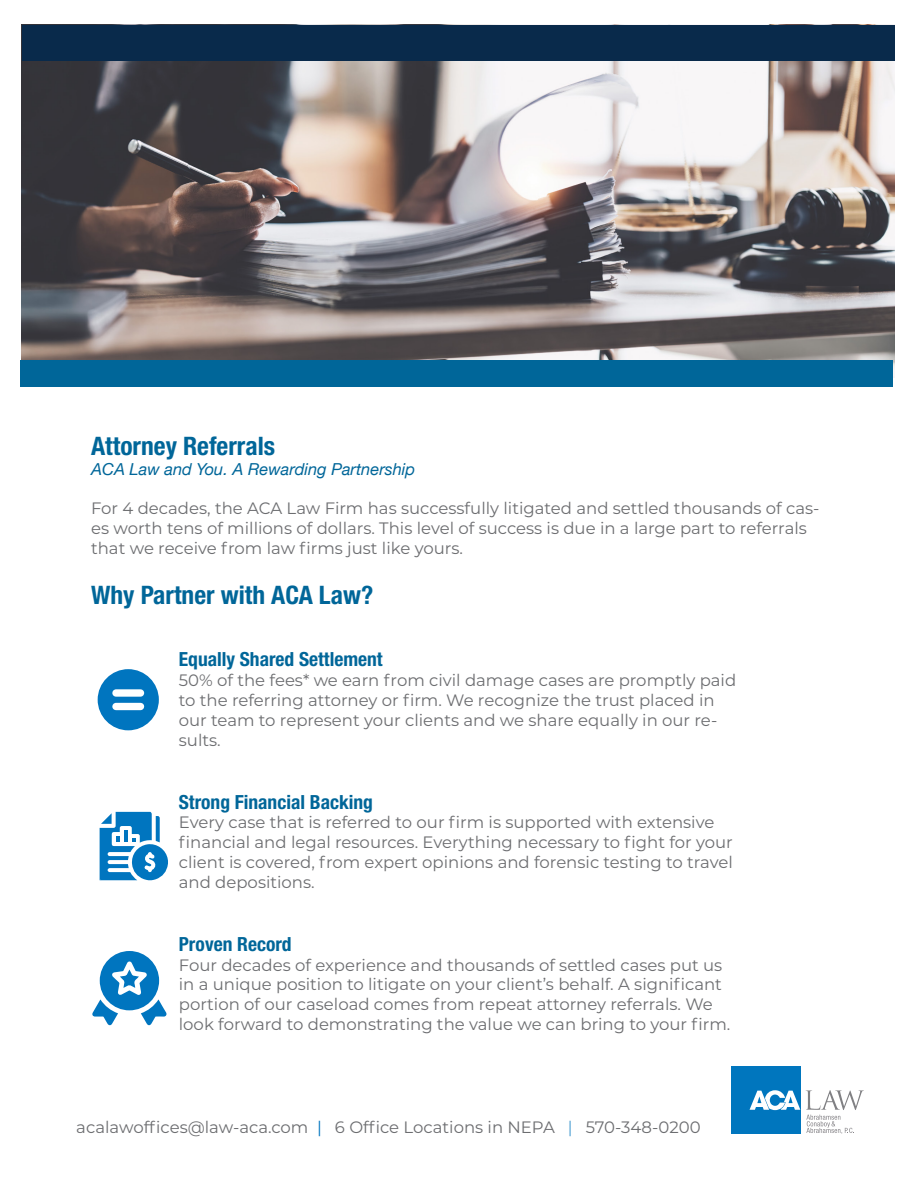
<style>
.page{position:relative;width:918px;height:1188px;background:#fff}
.page>*{position:absolute;margin:0;border:0;box-sizing:border-box;transform-origin:0 0}
.t1{font:700 condensed 25.5px "Helvetica Neue LT Std";color:#069}
.t2{font:700 condensed 19.5px "Helvetica Neue LT Std";color:#069}
.t3{font:16.5px/19.8px "Montserrat";color:#6c6d70}
.t4{font:italic 16.5px "Helvetica Neue";color:#069}
.s1{color:#0075bf}
.s2{color:#4d9fd2}
</style>
<div class="page">
<img style="left:22px;top:61px;width:873px;height:317px">
<div style="left:22px;top:25px;width:873px;height:36px;background:#092a4b"></div>
<div style="left:731px;top:1066px;width:69px;height:68px;background:#0076be"></div>
<svg style="left:750px;top:1090px;width:50px;height:20px"></svg>
<svg style="left:806px;top:1090px;width:58px;height:44px"></svg>
<div style="left:20px;top:360px;width:873px;height:27px;background:#069"></div>
<svg style="left:98px;top:669px;width:61px;height:61px"></svg>
<svg style="left:100px;top:812px;width:68px;height:68px"></svg>
<svg style="left:92px;top:951px;width:75px;height:75px"></svg>
<p class="t1" style="left:91px;top:430px;width:186px">Attorney Referrals</p>
<p class="t4" style="left:91px;top:459px;width:326px">ACA Law and You. A Rewarding Partnership</p>
<p class="t3" style="left:91px;top:498px;width:730px">For 4 decades, the ACA Law Firm has successfully litigated and settled thousands of cas&shy;es worth tens of millions of dollars. This level of success is due in a large part to referrals that we receive from law firms just like yours.</p>
<p class="t1" style="left:91px;top:580px;width:284px">Why Partner with ACA Law?</p>
<p class="t2" style="left:179px;top:648px;width:205px">Equally Shared Settlement</p>
<p class="t3" style="left:179px;top:670px;width:559px">50% of the fees* we earn from civil damage cases are promptly paid to the referring attorney or firm. We recognize the trust placed in our team to represent your clients and we share equally in our re&shy;sults.</p>
<p class="t2" style="left:179px;top:790px;width:196px">Strong Financial Backing</p>
<p class="t3" style="left:179px;top:812px;width:556px">Every case that is referred to our firm is supported with extensive financial and legal resources. Everything necessary to fight for your client is covered, from expert opinions and forensic testing to travel and depositions.</p>
<p class="t2" style="left:179px;top:932px;width:114px">Proven Record</p>
<p class="t3" style="left:179px;top:954px;width:553px">Four decades of experience and thousands of settled cases put us in a unique position to litigate on your client’s behalf. A significant portion of our caseload comes from repeat attorney referrals. We look forward to demonstrating the value we can bring to your firm.</p>
<p class="t3" style="left:76px;top:1117px;width:626px">acalawoffices@law-aca.com <span class="s1">|</span> 6 Office Locations in NEPA <span class="s2">|</span> 570-348-0200</p>
</div>
